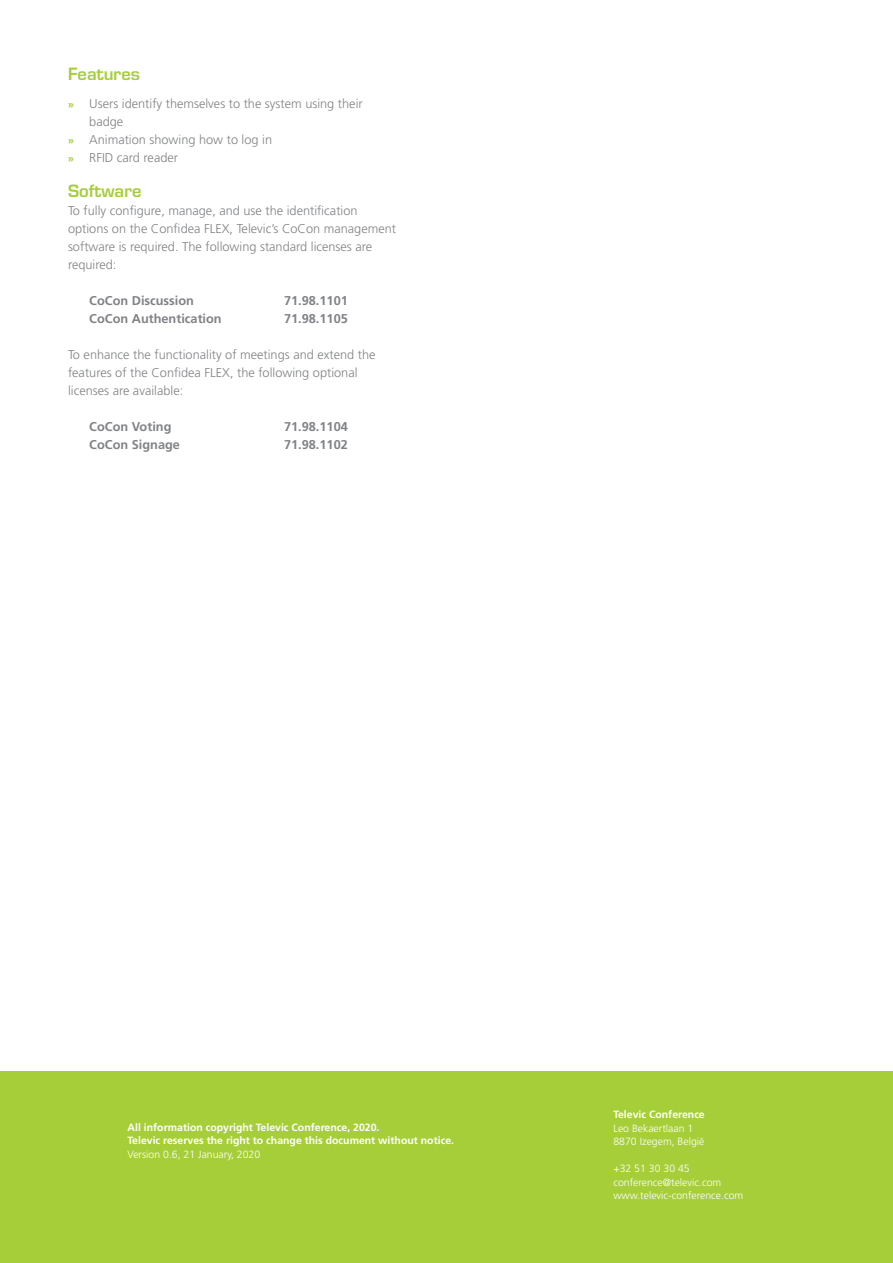
<style>
.page{position:relative;width:893px;height:1263px;background:#fff}
.page>*{position:absolute;margin:0;border:0;box-sizing:border-box;transform-origin:0 0}
.Titel_niveau_3{font:600 16.5px "Eurostile LT Std";color:#a6ce39}
.BROOD___regular{font:300 12.75px/18px "Frutiger LT Std";color:#808285}
.BROOD___regular-2{font:700 12.75px "Frutiger LT Std";color:#808285}
.t1{font:700 10.5px/13.5px "Frutiger LT Std";color:#fff}
.t2{font:300 10.5px/13.5px "Frutiger LT Std";color:#fff}
.s1{font-weight:700;font-size:10.5px;color:#a6ce39}
</style>
<div class="page">
<div style="left:0;top:1071px;width:893px;height:192px;background:#a6ce39"></div>
<p class="Titel_niveau_3" style="left:68px;top:64px;width:74px">Features</p>
<p class="BROOD___regular" style="left:89px;top:95px;width:275px;text-indent:-21px"><span class="s1">»</span> Users identify themselves to the system using their badge</p>
<p class="BROOD___regular" style="left:68px;top:131px;width:206px"><span class="s1">»</span> Animation showing how to log in</p>
<p class="BROOD___regular" style="left:68px;top:149px;width:112px"><span class="s1">»</span> RFID card reader</p>
<p class="Titel_niveau_3" style="left:68px;top:181px;width:75px">Software</p>
<p class="BROOD___regular" style="left:68px;top:202px;width:330px">To fully configure, manage, and use the identification options on the Confidea FLEX, Televic’s CoCon management software is required. The following standard licenses are required:</p>
<p class="BROOD___regular-2" style="left:89px;top:293px;width:106px">CoCon Discussion</p>
<p class="BROOD___regular-2" style="left:284px;top:293px;width:65px">71.98.1101</p>
<p class="BROOD___regular-2" style="left:89px;top:311px;width:134px">CoCon Authentication</p>
<p class="BROOD___regular-2" style="left:284px;top:311px;width:65px">71.98.1105</p>
<p class="BROOD___regular" style="left:68px;top:346px;width:309px">To enhance the functionality of meetings and extend the features of the Confidea FLEX, the following optional licenses are available:</p>
<p class="BROOD___regular-2" style="left:89px;top:419px;width:84px">CoCon Voting</p>
<p class="BROOD___regular-2" style="left:284px;top:419px;width:65px">71.98.1104</p>
<p class="BROOD___regular-2" style="left:89px;top:437px;width:92px">CoCon Signage</p>
<p class="BROOD___regular-2" style="left:284px;top:437px;width:65px">71.98.1102</p>
<p class="t1" style="left:128px;top:1120px;width:328px">All information copyright Televic Conference, 2020.<br>Televic reserves the right to change this document without notice.</p>
<p class="t2" style="left:128px;top:1147px;width:134px">Version 0.6, 21 January, 2020</p>
<p class="t1" style="left:613px;top:1108px;width:93px">Televic Conference</p>
<p class="t2" style="left:613px;top:1121px;width:93px">Leo Bekaertlaan 1<br>8870 Izegem, België</p>
<p class="t2" style="left:613px;top:1162px;width:131px">+32 51 30 30 45 conference@televic.com www.televic-conference.com</p>
</div>
